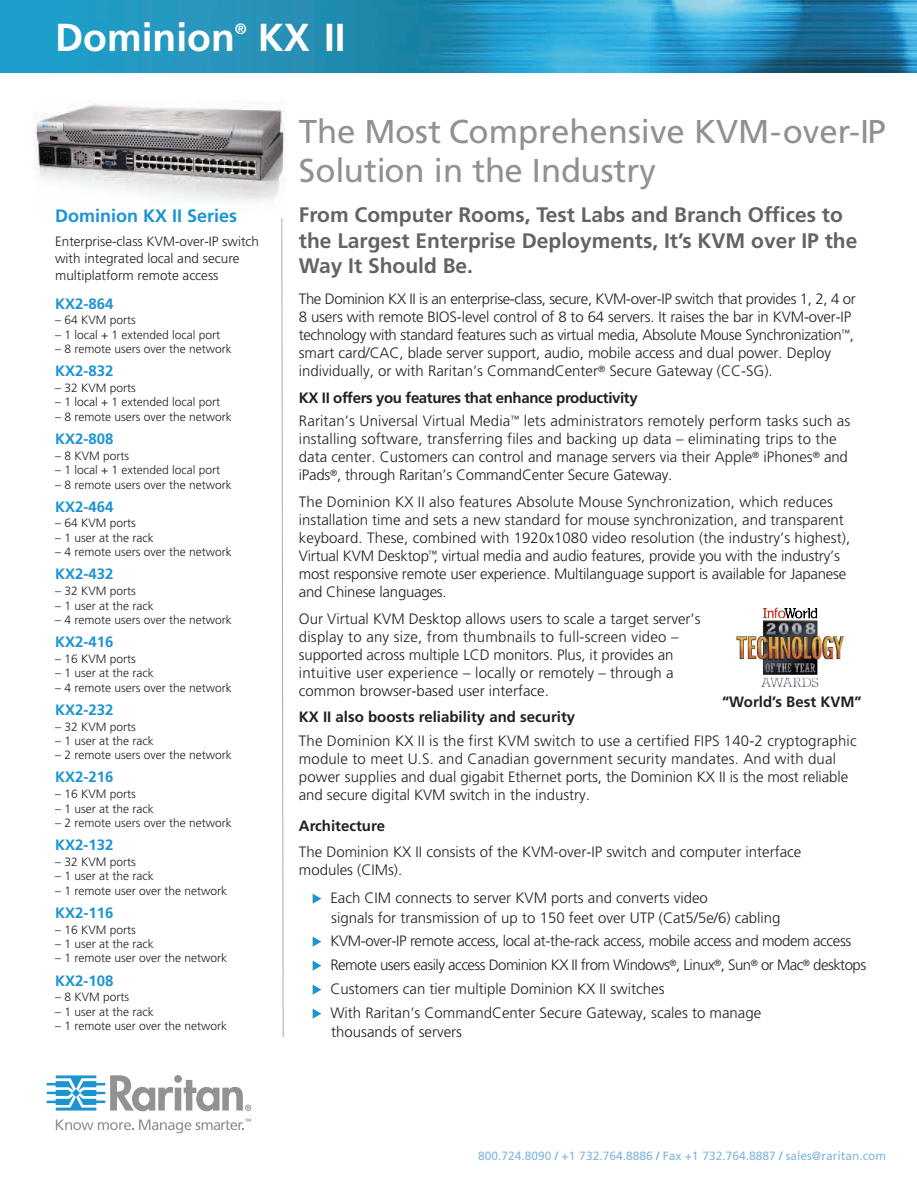
<style>
.page{position:relative;width:917px;height:1186px;background:#fff}
.page>*{position:absolute;margin:0;border:0;box-sizing:border-box;transform-origin:0 0}
.t1{font:700 39px "Frutiger LT Std";color:#fff}
.t2{font:33px/39.6px "Frutiger LT Std";color:#919195}
.t3{font:700 21px/25.2px "Frutiger LT Std";color:#636366}
.t4{font:700 18px "Frutiger LT Std";color:#1c94d2}
.t5{font:300 15px/18px "Frutiger LT Std";color:#231f20}
.t6{font:300 15px/23.9px "Frutiger LT Std";letter-spacing:-.025em;color:#231f20}
.t7{font:700 15px "Frutiger LT Std";color:#1c94d2}
.t8{font:700 15px "Frutiger LT Std";color:#231f20}
.t9{font:700 15px "Frutiger LT Std";color:#fff}
.t10{font:300 13.5px/16.8px "Frutiger LT Std";color:#231f20}
.t11{font:300 12px "Frutiger LT Std";color:#231f20}
.t12{font:12px "Frutiger LT Std";color:#82b6e2}
.s1{font-weight:700}
.s2{color:#58a4da}
</style>
<div class="page">
<img style="left:0;top:0;width:917px;height:73px">
<img style="left:765px;top:677px;width:45px;height:9px">
<svg style="left:47px;top:1075px;width:204px;height:36px"></svg>
<svg style="left:56px;top:1119px;width:195px;height:14px"></svg>
<svg style="left:281px;top:218px;width:3px;height:819px"></svg>
<img style="left:35px;top:100px;width:250px;height:102px">
<h1 class="t1" style="left:55px;top:21px;width:181px">Dominion</h1>
<p class="t9" style="left:235px;top:23px;width:13px">®</p>
<h1 class="t1" style="left:258px;top:21px;width:90px">KX II</h1>
<p class="t4" style="left:55px;top:209px;width:184px">Dominion KX II Series</p>
<p class="t10" style="left:55px;top:234px;width:205px">Enterprise-class KVM-over-IP switch with integrated local and secure multiplatform remote access</p>
<p class="t7" style="left:55px;top:297px;width:60px">KX2-864</p>
<p class="t11" style="left:55px;top:315px;width:82px">– 64 KVM ports</p>
<p class="t11" style="left:55px;top:330px;width:167px">– 1 local + 1 extended local port</p>
<p class="t11" style="left:55px;top:344px;width:178px">– 8 remote users over the network</p>
<p class="t7" style="left:55px;top:365px;width:60px">KX2-832</p>
<p class="t11" style="left:55px;top:383px;width:82px">– 32 KVM ports</p>
<p class="t11" style="left:55px;top:397px;width:167px">– 1 local + 1 extended local port</p>
<p class="t11" style="left:55px;top:412px;width:178px">– 8 remote users over the network</p>
<p class="t7" style="left:55px;top:433px;width:60px">KX2-808</p>
<p class="t11" style="left:55px;top:451px;width:76px">– 8 KVM ports</p>
<p class="t11" style="left:55px;top:465px;width:167px">– 1 local + 1 extended local port</p>
<p class="t11" style="left:55px;top:479px;width:178px">– 8 remote users over the network</p>
<p class="t7" style="left:55px;top:500px;width:60px">KX2-464</p>
<p class="t11" style="left:55px;top:518px;width:82px">– 64 KVM ports</p>
<p class="t11" style="left:55px;top:533px;width:100px">– 1 user at the rack</p>
<p class="t11" style="left:55px;top:547px;width:178px">– 4 remote users over the network</p>
<p class="t7" style="left:55px;top:568px;width:60px">KX2-432</p>
<p class="t11" style="left:55px;top:586px;width:82px">– 32 KVM ports</p>
<p class="t11" style="left:55px;top:600px;width:100px">– 1 user at the rack</p>
<p class="t11" style="left:55px;top:615px;width:178px">– 4 remote users over the network</p>
<p class="t7" style="left:55px;top:636px;width:60px">KX2-416</p>
<p class="t11" style="left:55px;top:654px;width:82px">– 16 KVM ports</p>
<p class="t11" style="left:55px;top:668px;width:100px">– 1 user at the rack</p>
<p class="t11" style="left:55px;top:683px;width:178px">– 4 remote users over the network</p>
<p class="t7" style="left:55px;top:703px;width:60px">KX2-232</p>
<p class="t11" style="left:55px;top:721px;width:82px">– 32 KVM ports</p>
<p class="t11" style="left:55px;top:736px;width:100px">– 1 user at the rack</p>
<p class="t11" style="left:55px;top:750px;width:178px">– 2 remote users over the network</p>
<p class="t7" style="left:55px;top:771px;width:60px">KX2-216</p>
<p class="t11" style="left:55px;top:789px;width:82px">– 16 KVM ports</p>
<p class="t11" style="left:55px;top:803px;width:100px">– 1 user at the rack</p>
<p class="t11" style="left:55px;top:818px;width:178px">– 2 remote users over the network</p>
<p class="t7" style="left:55px;top:839px;width:60px">KX2-132</p>
<p class="t11" style="left:55px;top:857px;width:82px">– 32 KVM ports</p>
<p class="t11" style="left:55px;top:871px;width:100px">– 1 user at the rack</p>
<p class="t11" style="left:55px;top:886px;width:174px">– 1 remote user over the network</p>
<p class="t7" style="left:55px;top:906px;width:60px">KX2-116</p>
<p class="t11" style="left:55px;top:924px;width:82px">– 16 KVM ports</p>
<p class="t11" style="left:55px;top:939px;width:100px">– 1 user at the rack</p>
<p class="t11" style="left:55px;top:953px;width:174px">– 1 remote user over the network</p>
<p class="t7" style="left:55px;top:974px;width:60px">KX2-108</p>
<p class="t11" style="left:55px;top:992px;width:76px">– 8 KVM ports</p>
<p class="t11" style="left:55px;top:1007px;width:100px">– 1 user at the rack</p>
<p class="t11" style="left:55px;top:1021px;width:174px">– 1 remote user over the network</p>
<h2 class="t2" style="left:299px;top:114px;width:589px">The Most Comprehensive KVM-over-IP<br>Solution in the Industry</h2>
<h3 class="t3" style="left:299px;top:204px;width:560px">From Computer Rooms, Test Labs and Branch Offices to the Largest Enterprise Deployments, It’s KVM over IP the<br>Way It Should Be.</h3>
<p class="t5" style="left:299px;top:291px;width:558px">The Dominion KX II is an enterprise-class, secure, KVM-over-IP switch that provides 1, 2, 4 or 8 users with remote BIOS-level control of 8 to 64 servers. It raises the bar in KVM-over-IP technology with standard features such as virtual media, Absolute Mouse Synchronization<sup>™</sup>, smart card/CAC, blade server support, audio, mobile access and dual power. Deploy individually, or with Raritan’s CommandCenter<sup>®</sup> Secure Gateway (CC-SG).</p>
<p class="t5" style="left:299px;top:387px;width:553px;line-height:23.4px"><span class="s1">KX II offers you features that enhance productivity<br></span>Raritan’s Universal Virtual Media<sup>™</sup> lets administrators remotely perform tasks such as</p>
<p class="t5" style="left:299px;top:431px;width:550px">installing software, transferring files and backing up data – eliminating trips to the data center. Customers can control and manage servers via their Apple<sup>®</sup> iPhones<sup>®</sup> and iPads<sup>®</sup>, through Raritan’s CommandCenter Secure Gateway.</p>
<p class="t5" style="left:299px;top:494px;width:553px">The Dominion KX II also features Absolute Mouse Synchronization, which reduces installation time and sets a new standard for mouse synchronization, and transparent keyboard. These, combined with 1920x1080 video resolution (the industry’s highest), Virtual KVM Desktop<sup>™</sup>, virtual media and audio features, provide you with the industry’s most responsive remote user experience. Multilanguage support is available for Japanese and Chinese languages.</p>
<p class="t5" style="left:299px;top:611px;width:403px">Our Virtual KVM Desktop allows users to scale a target server’s display to any size, from thumbnails to full-screen video – supported across multiple LCD monitors. Plus, it provides an intuitive user experience – locally or remotely – through a common browser-based user interface.</p>
<p class="t8" style="left:299px;top:711px;width:278px">KX II also boosts reliability and security</p>
<p class="t5" style="left:299px;top:733px;width:559px">The Dominion KX II is the first KVM switch to use a certified FIPS 140-2 cryptographic module to meet U.S. and Canadian government security mandates. And with dual power supplies and dual gigabit Ethernet ports, the Dominion KX II is the most reliable and secure digital KVM switch in the industry.</p>
<p class="t8" style="left:299px;top:820px;width:88px">Architecture</p>
<p class="t5" style="left:299px;top:844px;width:504px">The Dominion KX II consists of the KVM-over-IP switch and computer interface modules (CIMs).</p>
<p class="t5" style="left:330px;top:889px;width:452px;line-height:19.5px">Each CIM connects to server KVM ports and converts video<br>signals for transmission of up to 150 feet over UTP (Cat5/5e/6) cabling</p>
<p class="t6" style="left:330px;top:930px;width:537px">KVM-over-IP remote access, local at-the-rack access, mobile access and modem access Remote users easily access Dominion KX II from Windows<sup>®</sup>, Linux<sup>®</sup>, Sun<sup>®</sup> or Mac<sup>®</sup> desktops Customers can tier multiple Dominion KX II switches<br>With Raritan’s CommandCenter Secure Gateway, scales to manage</p>
<p class="t5" style="left:331px;top:1024px;width:132px">thousands of servers</p>
<p class="t8" style="left:722px;top:696px;width:141px">“World’s Best KVM”</p>
<p class="t12" style="left:478px;top:1151px;width:410px">800.724.8090 <span class="s2">/</span> +1 732.764.8886 <span class="s2">/</span> Fax +1 732.764.8887 <span class="s2">/</span> sales@raritan.com</p>
</div>
